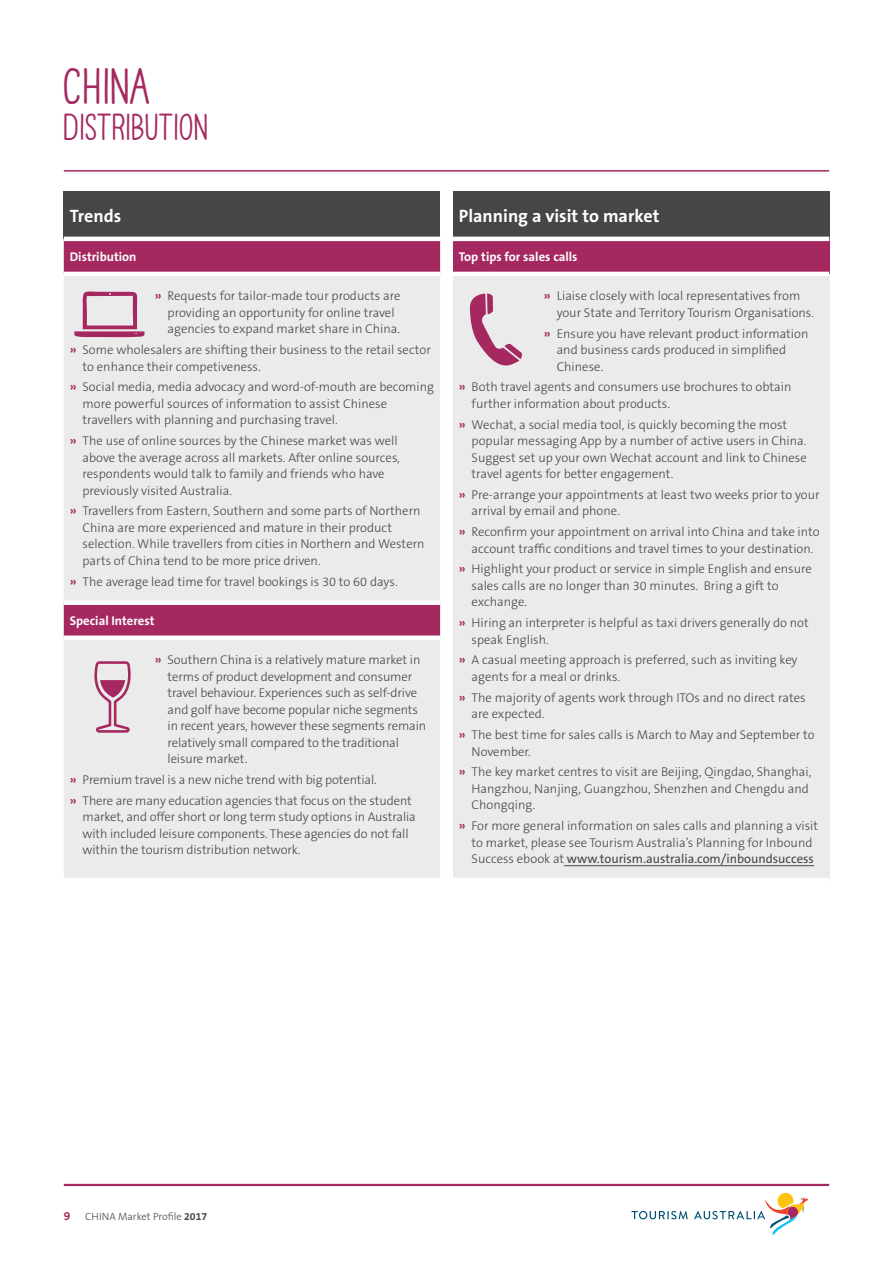
<style>
.page{position:relative;width:893px;height:1263px;background:#fff}
.page>*{position:absolute;margin:0;border:0;box-sizing:border-box;transform-origin:0 0}
.t1{font:700 45px "TAHAVEANICEDAY Basic";color:#a52960}
.t2{font:700 33px "TAHAVEANICEDAY Basic";color:#a52960}
.t3{font:700 18px "The Sans B7";color:#fff}
.t4{font:300 12.75px/16.5px "The Sans B3";color:#464547}
.t5{font:12.75px "The Sans B5 Plain";color:#464547}
.t6{font:700 12.75px "The Sans B7";color:#fff}
.t7{font:300 10.5px "The Sans B3";color:#464547}
.s1{font-family:"The Sans B7";font-weight:700;color:#a52960}
.s2{font-family:"The Sans B3";font-weight:300}
.s3{font-family:"The Sans B7";font-weight:700;font-size:12px;color:#a52960}
.s4{font-family:"The Sans B7";font-weight:700}
</style>
<div class="page">
<hr style="left:64px;top:1184px;width:765px;height:2px;background:#a52960">
<svg style="left:631px;top:1211px;width:57px;height:8px"></svg>
<svg style="left:694px;top:1193px;width:114px;height:42px"></svg>
<hr style="left:64px;top:170px;width:765px;height:2px;background:#a52960">
<div style="left:64px;top:191px;width:376px;height:48px;background:#464547"></div>
<div style="left:64px;top:241px;width:376px;height:31px;background:#a52960"></div>
<div style="left:64px;top:276px;width:376px;height:602px;background:#ebebec"></div>
<hr style="left:64px;top:237px;width:376px;height:4px;background:#fff">
<div style="left:64px;top:600px;width:376px;height:5px;background:#fff"></div>
<div style="left:64px;top:635px;width:376px;height:5px;background:#fff"></div>
<svg style="left:74px;top:291px;width:71px;height:47px;background:#d4adbf"></svg>
<svg style="left:91px;top:661px;width:40px;height:72px;background:#d5afc0"></svg>
<div style="left:453px;top:191px;width:376px;height:48px;background:#464547"></div>
<div style="left:453px;top:239px;width:376px;height:35px;background:#a52960"></div>
<div style="left:453px;top:274px;width:376px;height:606px;background:#ebebec"></div>
<hr style="left:453px;top:237px;width:376px;height:4px;background:#fff">
<hr style="left:453px;top:272px;width:376px;height:4px;background:#fff">
<hr style="left:453px;top:878px;width:376px;height:4px;background:#fff">
<hr style="left:564px;top:865px;width:250px;height:1px;background:#464547">
<svg style="left:470px;top:294px;width:52px;height:72px"></svg>
<h1 class="t1" style="left:64px;top:60px;width:89px">CHINA</h1>
<h2 class="t2" style="left:64px;top:107px;width:147px">DISTRIBUTION</h2>
<h3 class="t3" style="left:70px;top:206px;width:53px">Trends</h3>
<p class="t6" style="left:70px;top:250px;width:68px">Distribution</p>
<p class="t4" style="left:168px;top:288px;width:234px;text-indent:-13px"><span class="s1">»</span> Requests for tailor-made tour products are providing an opportunity for online travel agencies to expand market share in China.</p>
<p class="t4" style="left:83px;top:342px;width:350px;text-indent:-13px"><span class="s1">»</span> Some wholesalers are shifting their business to the retail sector to enhance their competiveness.</p>
<p class="t4" style="left:83px;top:379px;width:353px;text-indent:-13px"><span class="s1">»</span> Social media, media advocacy and word-of-mouth are becoming more powerful sources of information to assist Chinese travellers with planning and purchasing travel.</p>
<p class="t4" style="left:83px;top:433px;width:319px;text-indent:-13px"><span class="s1">»</span> The use of online sources by the Chinese market was well above the average across all markets. After online sources, respondents would talk to family and friends who have previously visited Australia.</p>
<p class="t4" style="left:83px;top:503px;width:344px;text-indent:-13px"><span class="s1">»</span> Travellers from Eastern, Southern and some parts of Northern China are more experienced and mature in their product selection. While travellers from cities in Northern and Western parts of China tend to be more price driven.</p>
<p class="t4" style="left:70px;top:574px;width:329px"><span class="s1">»</span> The average lead time for travel bookings is 30 to 60 days.</p>
<p class="t6" style="left:70px;top:614px;width:86px">Special Interest</p>
<p class="t4" style="left:168px;top:652px;width:260px;text-indent:-13px"><span class="s1">»</span> Southern China is a relatively mature market in terms of product development and consumer travel behaviour. Experiences such as self-drive and golf have become popular niche segments in recent years, however these segments remain relatively small compared to the traditional leisure market.</p>
<p class="t4" style="left:70px;top:770px;width:343px;line-height:20.7px"><span class="s1">»</span> Premium travel is a new niche trend with big potential.<br><span class="s1">»</span> There are many education agencies that focus on the student</p>
<p class="t4" style="left:83px;top:809px;width:335px">market, and offer short or long term study options in Australia with included leisure components. These agencies do not fall within the tourism distribution network.</p>
<h3 class="t3" style="left:459px;top:206px;width:202px">Planning a visit to market</h3>
<p class="t6" style="left:459px;top:250px;width:120px">Top tips for sales calls</p>
<p class="t4" style="left:557px;top:288px;width:259px;text-indent:-13px"><span class="s1">»</span> Liaise closely with local representatives from your State and Territory Tourism Organisations.</p>
<p class="t4" style="left:557px;top:326px;width:253px;text-indent:-13px"><span class="s1">»</span> Ensure you have relevant product information and business cards produced in simplified<br>Chinese.</p>
<p class="t4" style="left:472px;top:379px;width:321px;text-indent:-13px"><span class="s1">»</span> Both travel agents and consumers use brochures to obtain further information about products.</p>
<p class="t4" style="left:472px;top:417px;width:337px;text-indent:-13px"><span class="s1">»</span> Wechat, a social media tool, is quickly becoming the most popular messaging App by a number of active users in China.<br>Suggest set up your own Wechat account and link to Chinese travel agents for better engagement.</p>
<p class="t4" style="left:472px;top:487px;width:350px;text-indent:-13px"><span class="s1">»</span> Pre-arrange your appointments at least two weeks prior to your arrival by email and phone.</p>
<p class="t4" style="left:459px;top:524px;width:362px;text-align:center"><span class="s1">»</span> Reconfirm your appointment on arrival into China and take into account traffic conditions and travel times to your destination.</p>
<p class="t4" style="left:472px;top:561px;width:342px;text-indent:-13px"><span class="s1">»</span> Highlight your product or service in simple English and ensure sales calls are no longer than 30 minutes. Bring a gift to exchange.</p>
<p class="t4" style="left:472px;top:615px;width:339px;text-indent:-13px"><span class="s1">»</span> Hiring an interpreter is helpful as taxi drivers generally do not speak English.</p>
<p class="t4" style="left:472px;top:652px;width:327px;text-indent:-13px"><span class="s1">»</span> A casual meeting approach is preferred, such as inviting key agents for a meal or drinks.</p>
<p class="t4" style="left:472px;top:690px;width:335px;text-indent:-13px"><span class="s1">»</span> The majority of agents work through ITOs and no direct rates are expected.</p>
<p class="t4" style="left:472px;top:727px;width:345px;text-indent:-13px"><span class="s1">»</span> The best time for sales calls is March to May and September to<br>November.</p>
<p class="t4" style="left:472px;top:764px;width:341px;text-indent:-13px"><span class="s1">»</span> The key market centres to visit are Beijing, Qingdao, Shanghai,<br>Hangzhou, Nanjing, Guangzhou, Shenzhen and Chengdu and<br>Chongqing.</p>
<p class="t4" style="left:459px;top:818px;width:361px;text-align:center"><span class="s1">»</span> For more general information on sales calls and planning a visit to market, please see Tourism Australia’s Planning for Inbound</p>
<p class="t5" style="left:472px;top:852px;width:344px"><span class="s2">Success ebook at</span> www.tourism.australia.com/inboundsuccess</p>
<p class="t7" style="left:64px;top:1211px;width:145px"><span class="s3">9</span> CHINA Market Profile <span class="s4">2017</span></p>
</div>
